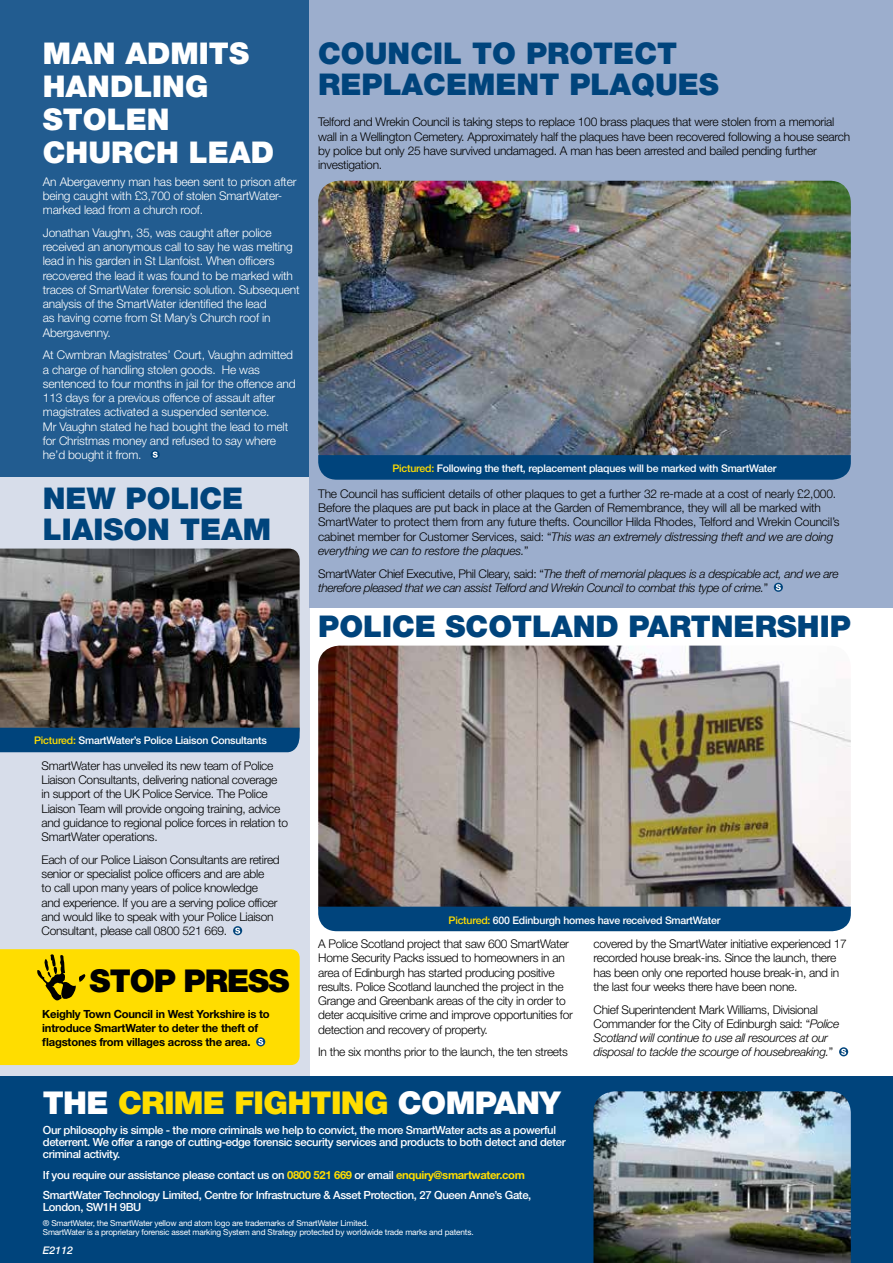
<style>
.page{position:relative;width:893px;height:1263px;background:#fff}
.page>*{position:absolute;margin:0;border:0;box-sizing:border-box;transform-origin:0 0}
.t1{font:900 31.5px "Helvetica Neue LT Std";letter-spacing:-.02em;color:#fd0}
.t2{font:900 31.5px "Helvetica Neue LT Std";letter-spacing:-.03em;color:#000}
.t3{font:900 30px/31.5px "Helvetica Neue LT Std";color:#00447c}
.t4{font:900 30px/33px "Helvetica Neue LT Std";color:#fff}
.t5{font:300 12px/14.2px "Helvetica Neue LT Std";letter-spacing:-.025em;color:#000}
.t6{font:300 12px/14.2px "Helvetica Neue LT Std";letter-spacing:-.015em;color:#fff}
.t7{font:italic 300 12px/14.2px "Helvetica Neue LT Std";letter-spacing:-.03em;color:#000}
.t8{font:500 11.25px/12px "Helvetica Neue LT Std";letter-spacing:-.03em;color:#fff}
.t9{font:700 11.25px/14.2px "Helvetica Neue LT Std";letter-spacing:-.02em;color:#000}
.t10{font:500 10.5px "Helvetica Neue LT Std";letter-spacing:-.02em;color:#fff}
.t11{font:italic 500 10.5px "Helvetica Neue LT Std";color:#fff}
.t12{font:8.25px/9px "Helvetica Neue LT Std";letter-spacing:-.02em;color:#fff}
.s1{color:#fd0}
.s2{font-style:italic}
.s3{font-style:normal}
.s4{color:#fff}
.s5{font-weight:700;color:#fd0}
</style>
<div class="page">
<div style="left:0;top:0;width:309px;height:478px;background:#225c90"></div>
<div style="left:0;top:477px;width:309px;height:630px;background:#d7ddea"></div>
<div style="left:309px;top:0;width:584px;height:607px;background:#9caecd"></div>
<div style="left:0;top:1076px;width:893px;height:187px;background:#00447c"></div>
<img style="left:593px;top:1091px;width:258px;height:172px">
<svg style="left:233px;top:926px;width:9px;height:9px"></svg>
<svg style="left:235px;top:928px;width:5px;height:6px"></svg>
<img style="left:0;top:549px;width:300px;height:179px">
<div style="left:0;top:728px;width:300px;height:24px;background:#00447c"></div>
<div style="left:0;top:949px;width:300px;height:116px;background:#fd0"></div>
<svg style="left:774px;top:583px;width:9px;height:9px"></svg>
<svg style="left:776px;top:584px;width:5px;height:6px"></svg>
<img style="left:318px;top:181px;width:533px;height:274px">
<svg style="left:318px;top:455px;width:533px;height:25px;background:#03467d"></svg>
<svg style="left:151px;top:450px;width:9px;height:9px"></svg>
<svg style="left:153px;top:452px;width:5px;height:6px"></svg>
<svg style="left:839px;top:1047px;width:9px;height:9px"></svg>
<svg style="left:841px;top:1049px;width:5px;height:6px"></svg>
<img style="left:318px;top:646px;width:533px;height:261px">
<div style="left:318px;top:907px;width:533px;height:24px;background:#00447c"></div>
<h2 class="t4" style="left:43px;top:37px;width:233px">MAN ADMITS<br>HANDLING<br>STOLEN<br>CHURCH LEAD</h2>
<p class="t6" style="left:43px;top:174px;width:255px">An Abergavenny man has been sent to prison after being caught with £3,700 of stolen SmartWater&shy;marked lead from a church roof.</p>
<p class="t6" style="left:43px;top:225px;width:258px">Jonathan Vaughn, 35, was caught after police received an anonymous call to say he was melting lead in his garden in St Llanfoist. When officers recovered the lead it was found to be marked with traces of SmartWater forensic solution. Subsequent analysis of the SmartWater identified the lead<br>as having come from St Mary’s Church roof in Abergavenny.</p>
<p class="t6" style="left:43px;top:348px;width:254px">At Cwmbran Magistrates’ Court, Vaughn admitted a charge of handling stolen goods. He was sentenced to four months in jail for the offence and 113 days for a previous offence of assault after magistrates activated a suspended sentence.<br>Mr Vaughn stated he had bought the lead to melt for Christmas money and refused to say where he’d bought it from.</p>
<h2 class="t3" style="left:43px;top:482px;width:230px">NEW POLICE<br>LIAISON TEAM</h2>
<h2 class="t3" style="left:318px;top:37px;width:402px">COUNCIL TO PROTECT<br>REPLACEMENT PLAQUES</h2>
<p class="t5" style="left:318px;top:115px;width:533px">Telford and Wrekin Council is taking steps to replace 100 brass plaques that were stolen from a memorial wall in a Wellington Cemetery. Approximately half the plaques have been recovered following a house search by police but only 25 have survived undamaged. A man has been arrested and bailed pending further investigation.</p>
<p class="t10" style="left:392px;top:462px;width:386px"><span class="s1">Pictured:</span> Following the theft, replacement plaques will be marked with SmartWater</p>
<p class="t5" style="left:318px;top:486px;width:523px">The Council has sufficient details of other plaques to get a further 32 re-made at a cost of nearly £2,000.<br>Before the plaques are put back in place at the Garden of Remembrance, they will all be marked with SmartWater to protect them from any future thefts. Councillor Hilda Rhodes, Telford and Wrekin Council’s cabinet member for Customer Services, said: “<span class="s2">This was an extremely distressing theft and we are doing everything we can to restore the plaques.</span>”</p>
<p class="t7" style="left:318px;top:566px;width:522px"><span class="s3">SmartWater Chief Executive, Phil Cleary, said: “</span>The theft of memorial plaques is a despicable act, and we are therefore pleased that we can assist Telford and Wrekin Council to combat this type of crime.<span class="s3">”</span></p>
<h2 class="t3" style="left:318px;top:610px;width:534px">POLICE SCOTLAND PARTNERSHIP</h2>
<p class="t10" style="left:34px;top:733px;width:234px"><span class="s1">Pictured:</span> SmartWater’s Police Liaison Consultants</p>
<p class="t5" style="left:42px;top:758px;width:248px">SmartWater has unveiled its new team of Police Liaison Consultants, delivering national coverage in support of the UK Police Service. The Police Liaison Team will provide ongoing training, advice and guidance to regional police forces in relation to SmartWater operations.</p>
<p class="t5" style="left:42px;top:852px;width:240px">Each of our Police Liaison Consultants are retired senior or specialist police officers and are able<br>to call upon many years of police knowledge and experience. If you are a serving police officer and would like to speak with your Police Liaison Consultant, please call 0800 521 669.</p>
<h1 class="t2" style="left:90px;top:962px;width:201px">STOP PRESS</h1>
<p class="t9" style="left:42px;top:1006px;width:229px">Keighly Town Council in West Yorkshire is to introduce SmartWater to deter the theft of flagstones from villages across the area.</p>
<p class="t10" style="left:449px;top:914px;width:273px"><span class="s1">Pictured:</span> 600 Edinburgh homes have received SmartWater</p>
<p class="t5" style="left:318px;top:936px;width:256px">A Police Scotland project that saw 600 SmartWater Home Security Packs issued to homeowners in an area of Edinburgh has started producing positive results. Police Scotland launched the project in the Grange and Greenbank areas of the city in order to deter acquisitive crime and improve opportunities for detection and recovery of property.</p>
<p class="t5" style="left:318px;top:1045px;width:251px">In the six months prior to the launch, the ten streets</p>
<p class="t5" style="left:593px;top:936px;width:255px">covered by the SmartWater initiative experienced 17 recorded house break-ins. Since the launch, there has been only one reported house break-in, and in the last four weeks there have been none.</p>
<p class="t7" style="left:593px;top:1002px;width:247px"><span class="s3">Chief Superintendent Mark Williams, Divisional Commander for the City of Edinburgh said: “</span>Police Scotland will continue to use all resources at our disposal to tackle the scourge of housebreaking.<span class="s3">”</span></p>
<h1 class="t1" style="left:43px;top:1084px;width:519px"><span class="s4">THE</span> CRIME FIGHTING <span class="s4">COMPANY</span></h1>
<p class="t8" style="left:43px;top:1124px;width:524px">Our philosophy is simple - the more criminals we help to convict, the more SmartWater acts as a powerful deterrent. We offer a range of cutting-edge forensic security services and products to both detect and deter criminal activity.</p>
<p class="t8" style="left:43px;top:1164px;width:490px;line-height:20.5px">If you require our assistance please contact us on <span class="s5">0800 521 669</span> or email <span class="s5">enquiry@smartwater.com<br></span>SmartWater Technology Limited, Centre for Infrastructure &amp; Asset Protection, 27 Queen Anne’s Gate,</p>
<p class="t8" style="left:43px;top:1201px;width:100px">London, SW1H 9BU</p>
<p class="t11" style="left:43px;top:1244px;width:31px">E2112</p>
<p class="t12" style="left:43px;top:1218px;width:432px">® SmartWater, the SmartWater yellow and atom logo are trademarks of SmartWater Limited.<br>SmartWater is a proprietary forensic asset marking System and Strategy protected by worldwide trade marks and patents.</p>
</div>
